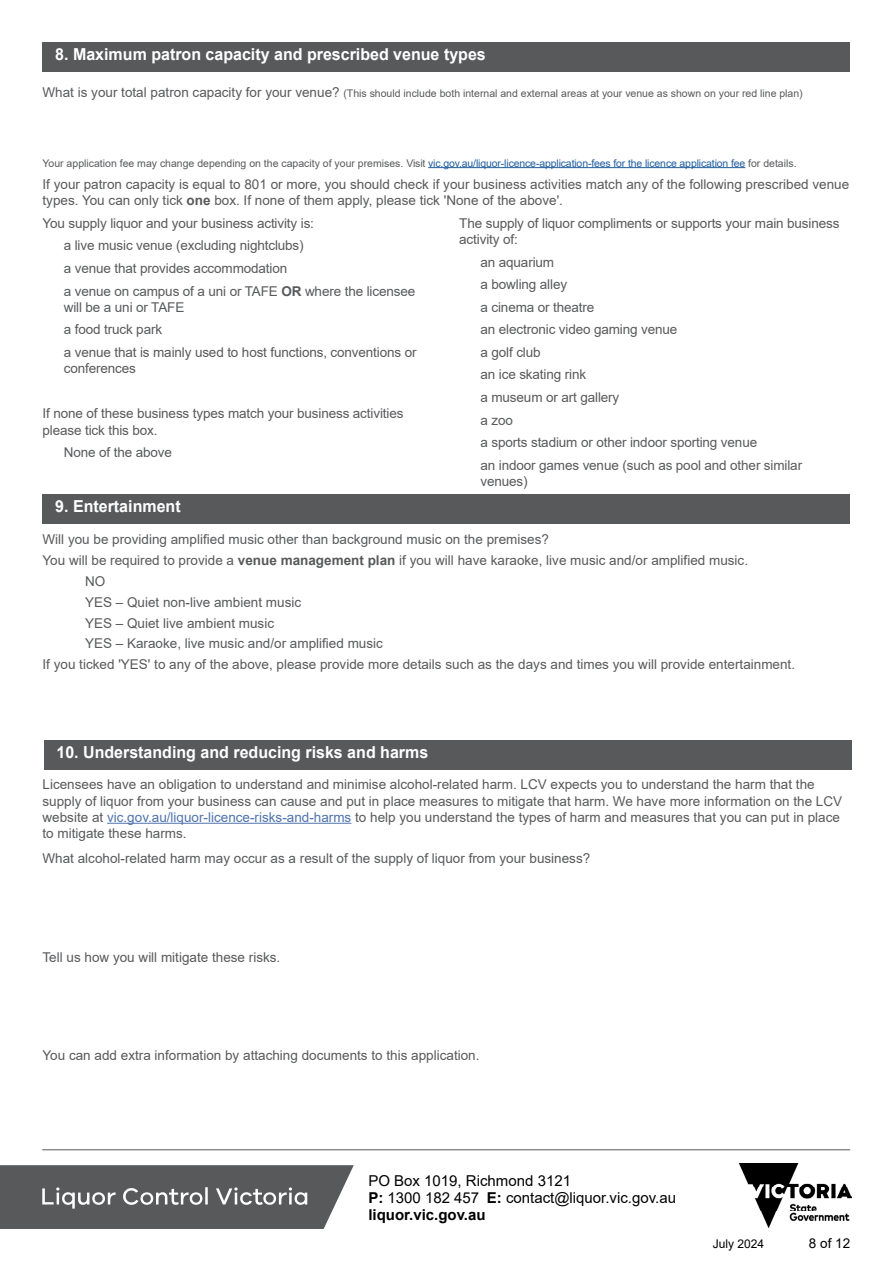
<style>
.page{position:relative;width:893px;height:1263px;background:#fff}
.page>*{position:absolute;margin:0;border:0;box-sizing:border-box;transform-origin:0 0}
.t1{font:700 16.5px "Arial";color:#fff}
.t2{font:15px/17.2px "Arial";color:#000}
.t3{font:13.5px/22.5px "Arial";color:#58595b}
.t4{font:13.5px "Arial";color:#000}
.t5{font:12px "Arial";color:#000}
.t6{font:10.5px "Arial";color:#58595b}
.s1{font-size:13.5px}
.s2{color:#215e9e}
.s3{font-weight:700}
.s4{color:#4f73ad}
</style>
<div class="page">
<img style="left:739px;top:1164px;width:113px;height:63px">
<hr style="left:42px;top:1149px;width:808px;height:1px;background:#58595b">
<svg style="left:0;top:1165px;width:354px;height:64px;background:#696a6c"></svg>
<hr style="left:428px;top:167px;width:317px;height:1px;background:#215e9e">
<div style="left:43px;top:494px;width:807px;height:30px;background:#58595b"></div>
<hr style="left:107px;top:823px;width:244px;height:1px;background:#4f73ad">
<div style="left:43px;top:43px;width:807px;height:29px;background:#58595b"></div>
<div style="left:44px;top:740px;width:808px;height:30px;background:#58595b"></div>
<p class="t1" style="left:55px;top:44px;width:432px">8. Maximum patron capacity and prescribed venue types</p>
<p class="t6" style="left:43px;top:86px;width:762px"><span class="s1">What is your total patron capacity for your venue?</span> (This should include both internal and external areas at your venue as shown on your red line plan)</p>
<p class="t6" style="left:43px;top:156px;width:756px">Your application fee may change depending on the capacity of your premises. Visit <span class="s2">vic.gov.au/liquor-licence-application-fees for the licence application fee</span> for details.</p>
<p class="t3" style="left:43px;top:176px;width:808px;line-height:16.2px">If your patron capacity is equal to 801 or more, you should check if your business activities match any of the following prescribed venue types. You can only tick <span class="s3">one</span> box. If none of them apply, please tick 'None of the above'.</p>
<p class="t3" style="left:64px;top:212px;width:353px;text-indent:-21px">You supply liquor and your business activity is:<br>a live music venue (excluding nightclubs)<br>a venue that provides accommodation<br>a venue on campus of a uni or TAFE <span class="s3">OR</span> where the licensee</p>
<p class="t3" style="left:64px;top:296px;width:354px">will be a uni or TAFE<br>a food truck park<br>a venue that is mainly used to host functions, conventions or</p>
<p class="t3" style="left:64px;top:357px;width:74px">conferences</p>
<p class="t3" style="left:43px;top:405px;width:362px;line-height:16.2px">If none of these business types match your business activities please tick this box.</p>
<p class="t3" style="left:64px;top:441px;width:110px">None of the above</p>
<p class="t3" style="left:459px;top:215px;width:382px;line-height:16.2px">The supply of liquor compliments or supports your main business activity of:</p>
<p class="t3" style="left:480px;top:251px;width:323px">an aquarium<br>a bowling alley<br>a cinema or theatre<br>an electronic video gaming venue<br>a golf club<br>an ice skating rink<br>a museum or art gallery<br>a zoo<br>a sports stadium or other indoor sporting venue<br>an indoor games venue (such as pool and other similar</p>
<p class="t3" style="left:480px;top:470px;width:49px">venues)</p>
<p class="t1" style="left:55px;top:495px;width:127px">9. Entertainment</p>
<p class="t3" style="left:43px;top:528px;width:508px">Will you be providing amplified music other than background music on the premises?</p>
<p class="t3" style="left:43px;top:548px;width:707px">You will be required to provide a <span class="s3">venue management plan</span> if you will have karaoke, live music and/or amplified music.</p>
<p class="t3" style="left:85px;top:569px;width:22px">NO</p>
<p class="t3" style="left:85px;top:590px;width:218px">YES – Quiet non-live ambient music</p>
<p class="t3" style="left:85px;top:611px;width:191px">YES – Quiet live ambient music</p>
<p class="t3" style="left:85px;top:632px;width:299px">YES – Karaoke, live music and/or amplified music</p>
<p class="t3" style="left:43px;top:653px;width:754px">If you ticked 'YES' to any of the above, please provide more details such as the days and times you will provide entertainment.</p>
<p class="t1" style="left:56px;top:741px;width:373px">10. Understanding and reducing risks and harms</p>
<p class="t3" style="left:43px;top:776px;width:801px;line-height:16.2px">Licensees have an obligation to understand and minimise alcohol-related harm. LCV expects you to understand the harm that the supply of liquor from your business can cause and put in place measures to mitigate that harm. We have more information on the LCV website at <span class="s4">vic.gov.au/liquor-licence-risks-and-harms</span> to help you understand the types of harm and measures that you can put in place to mitigate these harms.</p>
<p class="t3" style="left:43px;top:847px;width:549px">What alcohol-related harm may occur as a result of the supply of liquor from your business?</p>
<p class="t3" style="left:43px;top:945px;width:239px">Tell us how you will mitigate these risks.</p>
<p class="t3" style="left:43px;top:1044px;width:438px">You can add extra information by attaching documents to this application.</p>
<p class="t2" style="left:368px;top:1172px;width:309px">PO Box 1019, Richmond 3121<br><span class="s3">P:</span> 1300 182 457 <span class="s3">E:</span> contact@liquor.vic.gov.au <span class="s3">liquor.vic.gov.au</span></p>
<p class="t5" style="left:713px;top:1235px;width:53px">July 2024</p>
<p class="t4" style="left:809px;top:1234px;width:43px">8 of 12</p>
</div>
